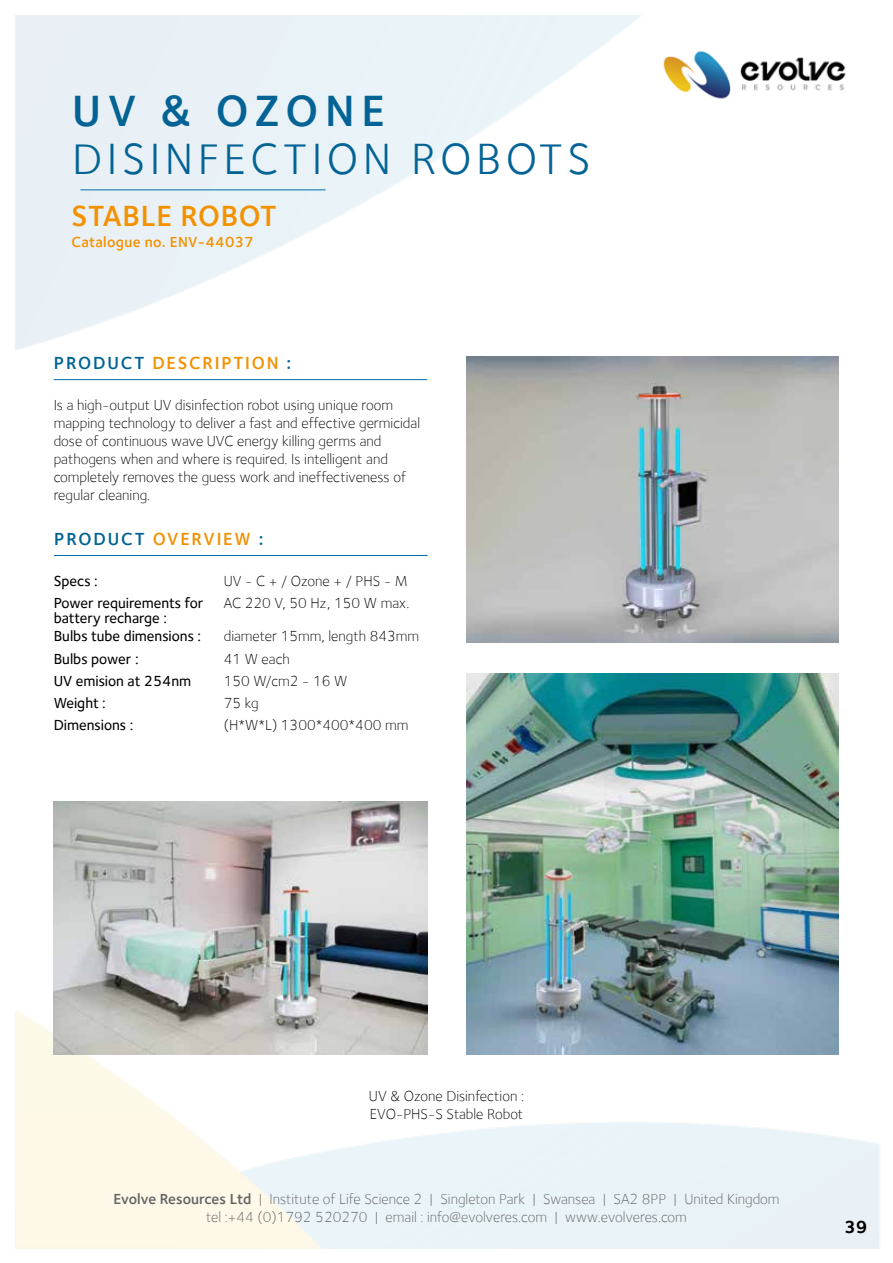
<style>
.page{position:relative;width:893px;height:1263px;background:#fff}
.page>*{position:absolute;margin:0;border:0;box-sizing:border-box;transform-origin:0 0}
.t1{font:45px "Foundry Sterling";letter-spacing:.1em;color:#036395}
.t2{font:600 45px "Foundry Sterling";letter-spacing:.15em;color:#036395}
.t3{font:600 30px "Foundry Sterling";letter-spacing:.02em;color:#f39200}
.t4{font:600 18px "Foundry Sterling";letter-spacing:.1em;color:#f19102}
.t5{font:600 18px "Foundry Sterling";letter-spacing:.1em;color:#006395}
.t6{font:700 18px "Foundry Sterling";color:#000}
.t7{font:300 15px/18px "Foundry Sterling";color:#000}
.t8{font:300 15px/18px "Foundry Sterling";color:#646363;text-align:center}
.t9{font:500 15px/22px "Foundry Sterling";color:#000}
.t10{font:600 15px "Foundry Sterling";letter-spacing:.02em;color:#f39200}
.s1{color:#006395}
.s2{color:#f19102}
.s3{font-weight:600}
</style>
<div class="page">
<img style="left:15px;top:15px;width:865px;height:1234px">
<hr style="left:80px;top:189px;width:246px;height:1px;background:#006ea6">
<img style="left:655px;top:43px;width:199px;height:62px">
<hr style="left:54px;top:379px;width:373px;height:1px;background:#006ea6">
<hr style="left:54px;top:555px;width:374px;height:1px;background:#006ea6">
<img style="left:466px;top:674px;width:373px;height:381px">
<img style="left:466px;top:357px;width:373px;height:285px">
<img style="left:54px;top:801px;width:374px;height:253px">
<h1 class="t2" style="left:72px;top:84px;width:314px">UV &amp; OZONE</h1>
<h1 class="t1" style="left:72px;top:133px;width:520px">DISINFECTION ROBOTS</h1>
<h2 class="t3" style="left:71px;top:198px;width:207px">STABLE ROBOT</h2>
<p class="t10" style="left:71px;top:233px;width:184px">Catalogue no. ENV-44037</p>
<p class="t4" style="left:54px;top:352px;width:239px"><span class="s1">PRODUCT</span> DESCRIPTION <span class="s1">:</span></p>
<p class="t7" style="left:54px;top:396px;width:368px">Is a high-output UV disinfection robot using unique room mapping technology to deliver a fast and effective germicidal dose of continuous wave UVC energy killing germs and pathogens when and where is required. Is intelligent and completely removes the guess work and ineffectiveness of regular cleaning.</p>
<p class="t5" style="left:54px;top:528px;width:211px">PRODUCT <span class="s2">OVERVIEW</span> :</p>
<p class="t9" style="left:54px;top:570px;width:46px">Specs :</p>
<p class="t7" style="left:224px;top:572px;width:186px">UV - C + / Ozone + / PHS - M</p>
<p class="t9" style="left:54px;top:596px;width:151px;line-height:15px">Power requirements for battery recharge :</p>
<p class="t7" style="left:224px;top:594px;width:187px">AC 220 V, 50 Hz, 150 W max.</p>
<p class="t9" style="left:54px;top:625px;width:149px">Bulbs tube dimensions :<br>Bulbs power :<br>UV emision at 254nm</p>
<p class="t7" style="left:224px;top:625px;width:197px;line-height:22px">diameter 15mm, length 843mm<br>41 W each<br>150 W/cm2 - 16 W</p>
<p class="t9" style="left:54px;top:692px;width:54px">Weight :</p>
<p class="t7" style="left:224px;top:694px;width:36px">75 kg</p>
<p class="t9" style="left:54px;top:714px;width:81px">Dimensions :</p>
<p class="t7" style="left:224px;top:716px;width:186px">(H*W*L) 1300*400*400 mm</p>
<p class="t7" style="left:369px;top:1087px;width:157px">UV &amp; Ozone Disinfection :<br>EVO-PHS-S Stable Robot</p>
<p class="t8" style="left:113px;top:1189px;width:668px"><span class="s3">Evolve Resources Ltd</span> | Institute of Life Science 2 | Singleton Park | Swansea | SA2 8PP | United Kingdom tel :+44 (0)1792 520270 | email : info@evolveres.com | www.evolveres.com</p>
<p class="t6" style="left:844px;top:1216px;width:25px">39</p>
</div>
